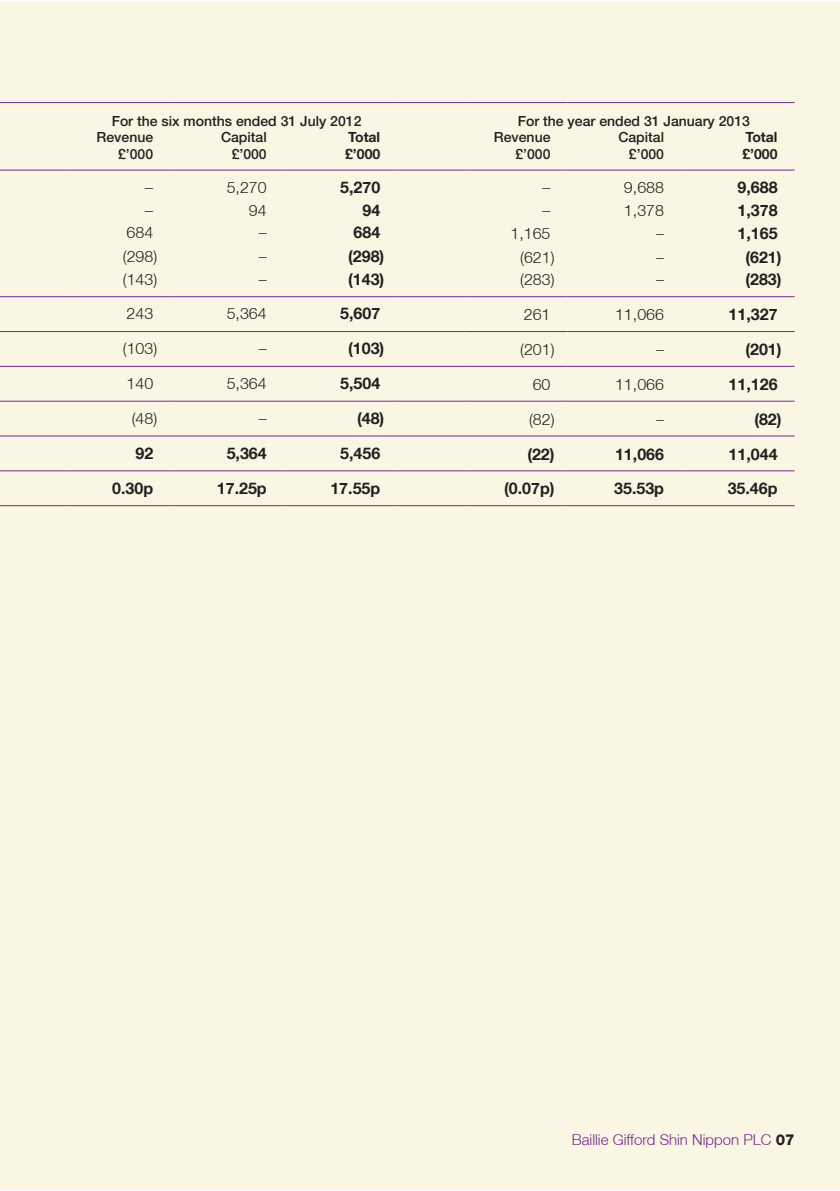
<style>
.page{position:relative;width:840px;height:1191px;background:#fff}
.page>*{position:absolute;margin:0;border:0;box-sizing:border-box;transform-origin:0 0}
.t1{font:700 16px "Helvetica Neue LT";color:#231f20}
.t2{font:300 16px "Helvetica Neue LT";color:#231f20}
.t3{font:300 15px "Helvetica Neue LT";color:#77278d}
.t4{font:500 14px/17px "Helvetica Neue LT Std";color:#231f20;text-align:right}
.t5{font:700 14px/17px "Helvetica Neue LT";color:#231f20}
.s1{font-weight:800;color:#231f20}
</style>
<div class="page">
<div style="left:0;top:2px;width:839px;height:1187px;background:#f9f6e4"></div>
<hr style="left:0;top:470px;width:68px;height:1px;background:#77278d">
<hr style="left:68px;top:470px;width:102px;height:1px;background:#77278d">
<hr style="left:170px;top:470px;width:113px;height:1px;background:#77278d">
<hr style="left:283px;top:470px;width:114px;height:1px;background:#77278d">
<hr style="left:397px;top:470px;width:68px;height:1px;background:#77278d">
<hr style="left:465px;top:470px;width:102px;height:1px;background:#77278d">
<hr style="left:567px;top:470px;width:113px;height:1px;background:#77278d">
<hr style="left:680px;top:470px;width:114px;height:1px;background:#77278d">
<hr style="left:0;top:505px;width:68px;height:1px;background:#77278d">
<hr style="left:68px;top:505px;width:102px;height:1px;background:#77278d">
<hr style="left:170px;top:505px;width:113px;height:1px;background:#77278d">
<hr style="left:283px;top:505px;width:114px;height:1px;background:#77278d">
<hr style="left:397px;top:505px;width:68px;height:1px;background:#77278d">
<hr style="left:465px;top:505px;width:102px;height:1px;background:#77278d">
<hr style="left:567px;top:505px;width:113px;height:1px;background:#77278d">
<hr style="left:680px;top:505px;width:114px;height:1px;background:#77278d">
<hr style="left:0;top:102px;width:68px;height:1px;background:#77278d">
<hr style="left:397px;top:102px;width:68px;height:1px;background:#77278d">
<hr style="left:68px;top:102px;width:102px;height:1px;background:#77278d">
<hr style="left:170px;top:102px;width:113px;height:1px;background:#77278d">
<hr style="left:283px;top:102px;width:114px;height:1px;background:#77278d">
<hr style="left:465px;top:102px;width:102px;height:1px;background:#77278d">
<hr style="left:567px;top:102px;width:113px;height:1px;background:#77278d">
<hr style="left:680px;top:102px;width:114px;height:1px;background:#77278d">
<hr style="left:0;top:170px;width:68px;height:1px;background:#77278d">
<hr style="left:68px;top:170px;width:102px;height:1px;background:#77278d">
<hr style="left:170px;top:170px;width:113px;height:1px;background:#77278d">
<hr style="left:283px;top:170px;width:114px;height:1px;background:#77278d">
<hr style="left:68px;top:296px;width:102px;height:1px;background:#77278d">
<hr style="left:170px;top:296px;width:113px;height:1px;background:#77278d">
<hr style="left:283px;top:296px;width:114px;height:1px;background:#77278d">
<hr style="left:0;top:331px;width:68px;height:1px;background:#77278d">
<hr style="left:68px;top:331px;width:102px;height:1px;background:#77278d">
<hr style="left:170px;top:331px;width:113px;height:1px;background:#77278d">
<hr style="left:283px;top:331px;width:114px;height:1px;background:#77278d">
<hr style="left:397px;top:331px;width:68px;height:1px;background:#77278d">
<hr style="left:465px;top:331px;width:102px;height:1px;background:#77278d">
<hr style="left:567px;top:331px;width:113px;height:1px;background:#77278d">
<hr style="left:680px;top:331px;width:114px;height:1px;background:#77278d">
<hr style="left:0;top:366px;width:68px;height:1px;background:#77278d">
<hr style="left:68px;top:366px;width:102px;height:1px;background:#77278d">
<hr style="left:170px;top:366px;width:113px;height:1px;background:#77278d">
<hr style="left:283px;top:366px;width:114px;height:1px;background:#77278d">
<hr style="left:397px;top:366px;width:68px;height:1px;background:#77278d">
<hr style="left:465px;top:366px;width:102px;height:1px;background:#77278d">
<hr style="left:567px;top:366px;width:113px;height:1px;background:#77278d">
<hr style="left:680px;top:366px;width:114px;height:1px;background:#77278d">
<hr style="left:0;top:401px;width:68px;height:1px;background:#77278d">
<hr style="left:68px;top:401px;width:102px;height:1px;background:#77278d">
<hr style="left:170px;top:401px;width:113px;height:1px;background:#77278d">
<hr style="left:283px;top:401px;width:114px;height:1px;background:#77278d">
<hr style="left:397px;top:401px;width:68px;height:1px;background:#77278d">
<hr style="left:465px;top:401px;width:102px;height:1px;background:#77278d">
<hr style="left:567px;top:401px;width:113px;height:1px;background:#77278d">
<hr style="left:680px;top:401px;width:114px;height:1px;background:#77278d">
<hr style="left:0;top:435px;width:68px;height:1px;background:#77278d">
<hr style="left:68px;top:435px;width:102px;height:1px;background:#77278d">
<hr style="left:170px;top:435px;width:113px;height:1px;background:#77278d">
<hr style="left:283px;top:435px;width:114px;height:1px;background:#77278d">
<hr style="left:397px;top:435px;width:68px;height:1px;background:#77278d">
<hr style="left:465px;top:435px;width:102px;height:1px;background:#77278d">
<hr style="left:567px;top:435px;width:113px;height:1px;background:#77278d">
<hr style="left:680px;top:435px;width:114px;height:1px;background:#77278d">
<hr style="left:397px;top:170px;width:68px;height:1px;background:#77278d">
<hr style="left:465px;top:170px;width:102px;height:1px;background:#77278d">
<hr style="left:567px;top:170px;width:113px;height:1px;background:#77278d">
<hr style="left:680px;top:170px;width:114px;height:1px;background:#77278d">
<hr style="left:0;top:296px;width:68px;height:1px;background:#77278d">
<hr style="left:397px;top:296px;width:68px;height:1px;background:#77278d">
<hr style="left:465px;top:296px;width:102px;height:1px;background:#77278d">
<hr style="left:567px;top:296px;width:113px;height:1px;background:#77278d">
<hr style="left:680px;top:296px;width:114px;height:1px;background:#77278d">
<p class="t4" style="left:112px;top:112px;width:251px">For the six months ended 31 July 2012</p>
<p class="t4" style="left:517px;top:112px;width:233px">For the year ended 31 January 2013</p>
<p class="t4" style="left:97px;top:128px;width:58px">Revenue £’000</p>
<p class="t4" style="left:221px;top:128px;width:47px">Capital £’000</p>
<p class="t5" style="left:345px;top:128px;width:37px">Total £’000</p>
<p class="t4" style="left:493px;top:128px;width:58px">Revenue £’000</p>
<p class="t4" style="left:618px;top:128px;width:47px">Capital £’000</p>
<p class="t5" style="left:742px;top:128px;width:37px">Total £’000</p>
<p class="t2" style="left:145px;top:177px;width:9px">–</p>
<p class="t2" style="left:226px;top:177px;width:42px">5,270</p>
<p class="t1" style="left:340px;top:177px;width:42px">5,270</p>
<p class="t2" style="left:542px;top:177px;width:9px">–</p>
<p class="t2" style="left:623px;top:177px;width:42px">9,688</p>
<p class="t1" style="left:737px;top:177px;width:42px">9,688</p>
<p class="t2" style="left:145px;top:200px;width:9px">–</p>
<p class="t2" style="left:249px;top:200px;width:19px">94</p>
<p class="t1" style="left:362px;top:200px;width:19px">94</p>
<p class="t2" style="left:542px;top:200px;width:9px">–</p>
<p class="t2" style="left:623px;top:200px;width:42px">1,378</p>
<p class="t1" style="left:737px;top:200px;width:42px">1,378</p>
<p class="t2" style="left:126px;top:223px;width:28px">684</p>
<p class="t2" style="left:258px;top:223px;width:9px">–</p>
<p class="t1" style="left:353px;top:223px;width:28px">684</p>
<p class="t2" style="left:510px;top:224px;width:42px">1,165</p>
<p class="t2" style="left:655px;top:224px;width:9px">–</p>
<p class="t1" style="left:737px;top:223px;width:42px">1,165</p>
<p class="t2" style="left:123px;top:246px;width:36px">(298)</p>
<p class="t2" style="left:258px;top:246px;width:9px">–</p>
<p class="t1" style="left:348px;top:246px;width:38px">(298)</p>
<p class="t2" style="left:520px;top:247px;width:36px">(621)</p>
<p class="t2" style="left:655px;top:247px;width:9px">–</p>
<p class="t1" style="left:745px;top:247px;width:38px">(621)</p>
<p class="t2" style="left:123px;top:270px;width:36px">(143)</p>
<p class="t2" style="left:258px;top:270px;width:9px">–</p>
<p class="t1" style="left:348px;top:270px;width:38px">(143)</p>
<p class="t2" style="left:520px;top:270px;width:36px">(283)</p>
<p class="t2" style="left:655px;top:270px;width:9px">–</p>
<p class="t1" style="left:745px;top:270px;width:38px">(283)</p>
<p class="t2" style="left:126px;top:304px;width:28px">243</p>
<p class="t2" style="left:226px;top:304px;width:42px">5,364</p>
<p class="t1" style="left:340px;top:304px;width:42px">5,607</p>
<p class="t2" style="left:523px;top:305px;width:28px">261</p>
<p class="t2" style="left:614px;top:305px;width:50px">11,066</p>
<p class="t1" style="left:728px;top:304px;width:50px">11,327</p>
<p class="t2" style="left:123px;top:339px;width:36px">(103)</p>
<p class="t2" style="left:258px;top:339px;width:9px">–</p>
<p class="t1" style="left:348px;top:339px;width:38px">(103)</p>
<p class="t2" style="left:520px;top:339px;width:36px">(201)</p>
<p class="t2" style="left:655px;top:339px;width:9px">–</p>
<p class="t1" style="left:745px;top:339px;width:38px">(201)</p>
<p class="t2" style="left:126px;top:374px;width:28px">140</p>
<p class="t2" style="left:226px;top:374px;width:42px">5,364</p>
<p class="t1" style="left:340px;top:373px;width:42px">5,504</p>
<p class="t2" style="left:532px;top:374px;width:19px">60</p>
<p class="t2" style="left:614px;top:374px;width:50px">11,066</p>
<p class="t1" style="left:728px;top:374px;width:50px">11,126</p>
<p class="t2" style="left:132px;top:408px;width:27px">(48)</p>
<p class="t2" style="left:258px;top:408px;width:9px">–</p>
<p class="t1" style="left:357px;top:408px;width:29px">(48)</p>
<p class="t2" style="left:528px;top:409px;width:27px">(82)</p>
<p class="t2" style="left:655px;top:409px;width:9px">–</p>
<p class="t1" style="left:754px;top:409px;width:29px">(82)</p>
<p class="t1" style="left:135px;top:443px;width:19px">92</p>
<p class="t1" style="left:226px;top:443px;width:42px">5,364</p>
<p class="t1" style="left:340px;top:443px;width:42px">5,456</p>
<p class="t1" style="left:527px;top:444px;width:29px">(22)</p>
<p class="t1" style="left:614px;top:444px;width:50px">11,066</p>
<p class="t1" style="left:728px;top:444px;width:50px">11,044</p>
<p class="t1" style="left:112px;top:478px;width:42px">0.30p</p>
<p class="t1" style="left:217px;top:478px;width:51px">17.25p</p>
<p class="t1" style="left:330px;top:478px;width:51px">17.55p</p>
<p class="t1" style="left:504px;top:479px;width:52px">(0.07p)</p>
<p class="t1" style="left:614px;top:479px;width:51px">35.53p</p>
<p class="t1" style="left:727px;top:479px;width:51px">35.46p</p>
<p class="t3" style="left:571px;top:1130px;width:224px">Baillie Gifford Shin Nippon PLC <span class="s1">07</span></p>
</div>
